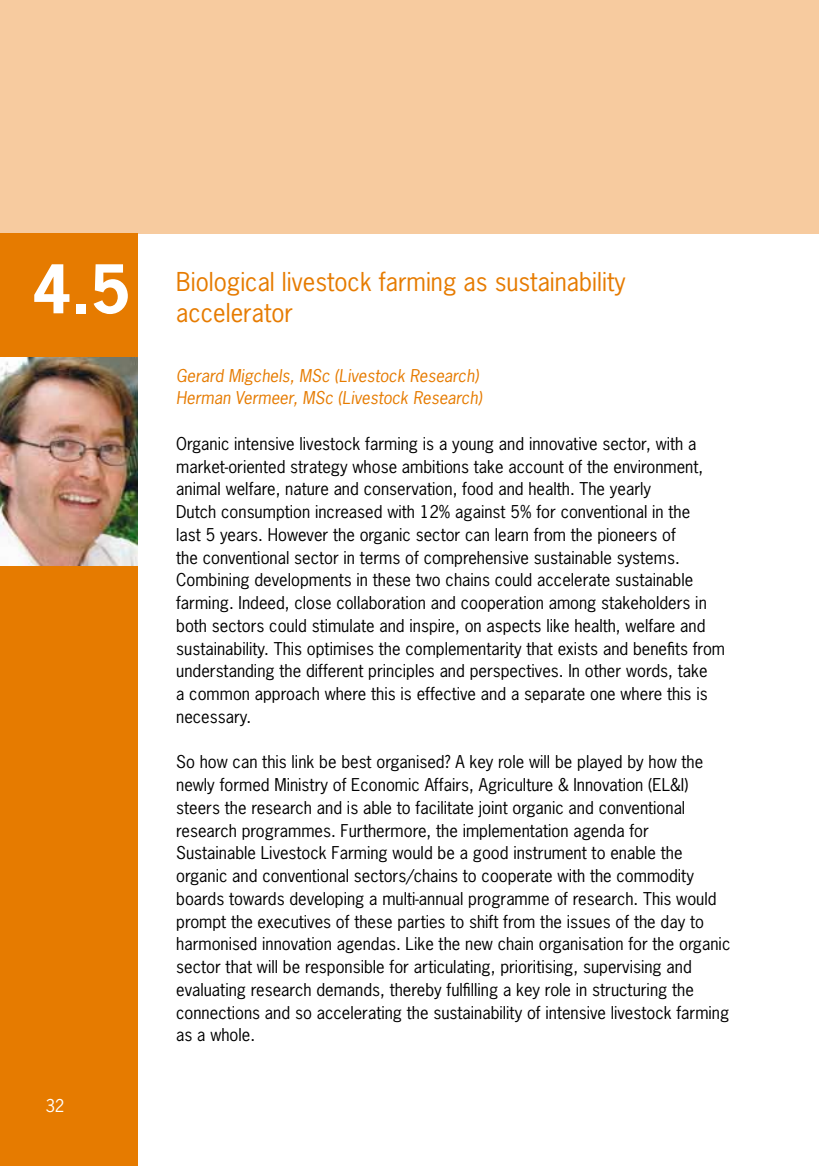
<style>
.page{position:relative;width:819px;height:1166px;background:#fff}
.page>*{position:absolute;margin:0;border:0;box-sizing:border-box;transform-origin:0 0}
.t1{font:700 63px "News Gothic Std";color:#fff}
.t2{font:24.5px/31.5px "News Gothic Std";color:#e67b00}
.t3{font:16.62px/22.8px "News Gothic Std";color:#000}
.t4{font:italic 16.62px/22.8px "News Gothic Std";color:#e67b00}
.t5{font:16.62px "News Gothic Std";color:#fff}
</style>
<div class="page">
<div style="left:0;top:0;width:819px;height:234px;background:#f7cb9f"></div>
<div style="left:0;top:234px;width:137px;height:932px;background:#e67b00"></div>
<img style="left:0;top:357px;width:137px;height:209px">
<h1 class="t1" style="left:32px;top:248px;width:99px">4.5</h1>
<h2 class="t2" style="left:176px;top:265px;width:451px">Biological livestock farming as sustainability accelerator</h2>
<p class="t5" style="left:45px;top:1095px;width:21px">32</p>
<p class="t4" style="left:176px;top:364px;width:307px">Gerard Migchels, MSc (Livestock Research)<br>Herman Vermeer, MSc (Livestock Research)</p>
<p class="t3" style="left:176px;top:432px;width:550px">Organic intensive livestock farming is a young and innovative sector, with a market-oriented strategy whose ambitions take account of the environment, animal welfare, nature and conservation, food and health. The yearly<br>Dutch consumption increased with 12% against 5% for conventional in the<br>last 5 years. However the organic sector can learn from the pioneers of<br>the conventional sector in terms of comprehensive sustainable systems.<br>Combining developments in these two chains could accelerate sustainable farming. Indeed, close collaboration and cooperation among stakeholders in both sectors could stimulate and inspire, on aspects like health, welfare and sustainability. This optimises the complementarity that exists and benefits from understanding the different principles and perspectives. In other words, take<br>a common approach where this is effective and a separate one where this is necessary.</p>
<p class="t3" style="left:176px;top:750px;width:555px">So how can this link be best organised? A key role will be played by how the newly formed Ministry of Economic Affairs, Agriculture &amp; Innovation (EL&amp;I) steers the research and is able to facilitate joint organic and conventional research programmes. Furthermore, the implementation agenda for Sustainable Livestock Farming would be a good instrument to enable the organic and conventional sectors/chains to cooperate with the commodity boards towards developing a multi-annual programme of research. This would prompt the executives of these parties to shift from the issues of the day to harmonised innovation agendas. Like the new chain organisation for the organic sector that will be responsible for articulating, prioritising, supervising and evaluating research demands, thereby fulfilling a key role in structuring the connections and so accelerating the sustainability of intensive livestock farming as a whole.</p>
</div>
